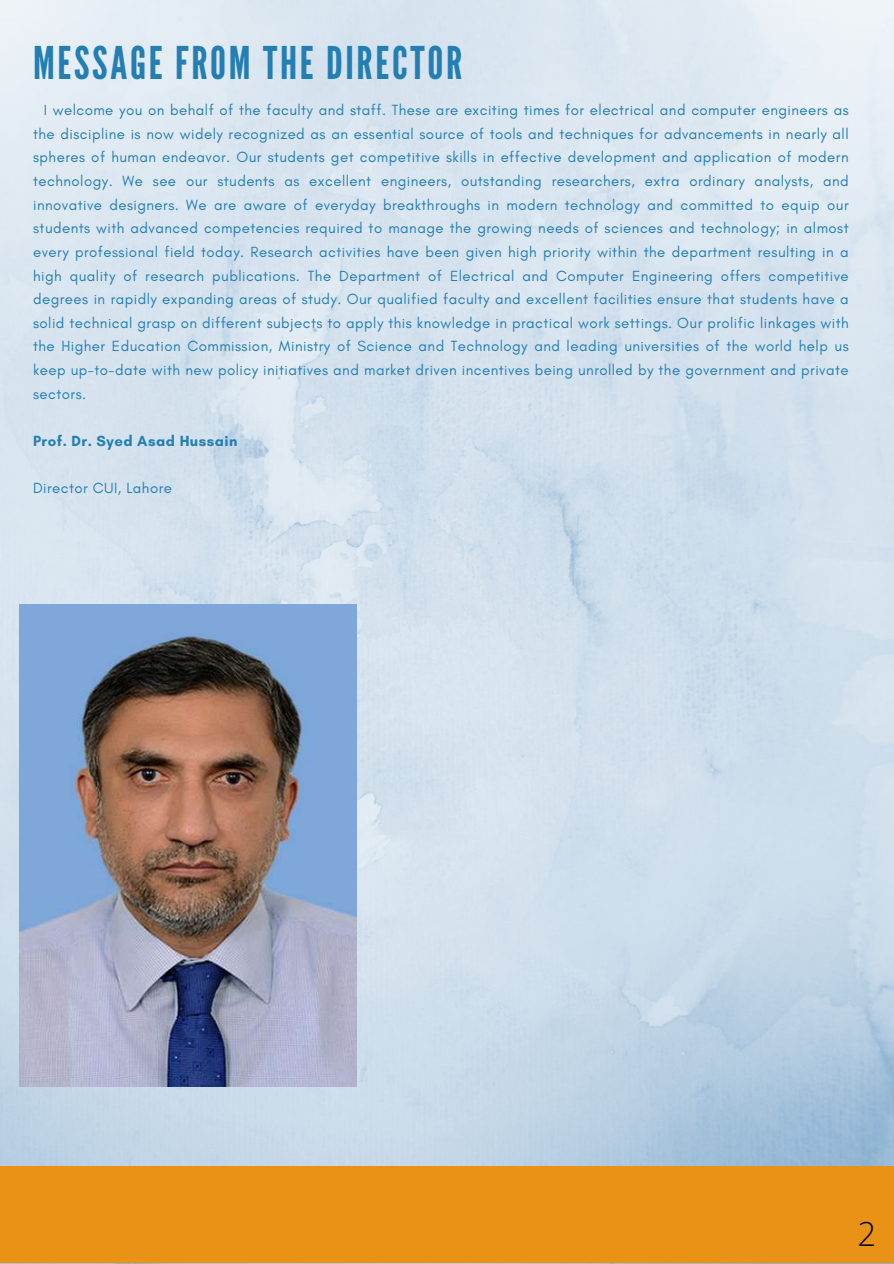
<style>
.page{position:relative;width:894px;height:1264px;background:#fff}
.page>*{position:absolute;margin:0;border:0;box-sizing:border-box;transform-origin:0 0}
.t1{font:45px "League Gothic";letter-spacing:.06em;color:#237eb4}
.t2{font:300 33px "Open Sans";color:#000}
.t3{font:15px/23.7px "Glacial Indifference";letter-spacing:.03em;color:#237eb4;text-align:justify}
.t4{font:700 15px "Glacial Indifference";letter-spacing:.03em;color:#237eb4}
</style>
<div class="page">
<img style="left:0;top:0;width:893px;height:1263px">
<img style="left:19px;top:604px;width:337px;height:482px">
<div style="left:0;top:1166px;width:893px;height:96px;background:#ea9215"></div>
<h1 class="t1" style="left:33px;top:37px;width:430px">MESSAGE FROM THE DIRECTOR</h1>
<p class="t3" style="left:33px;top:98px;width:816px;text-indent:11px">I welcome you on behalf of the faculty and staff. These are exciting times for electrical and computer engineers as the discipline is now widely recognized as an essential source of tools and techniques for advancements in nearly all spheres of human endeavor. Our students get competitive skills in effective development and application of modern technology. We see our students as excellent engineers, outstanding researchers, extra ordinary analysts, and innovative designers. We are aware of everyday breakthroughs in modern technology and committed to equip our students with advanced competencies required to manage the growing needs of sciences and technology; in almost every professional field today. Research activities have been given high priority within the department resulting in a high quality of research publications. The Department of Electrical and Computer Engineering offers competitive degrees in rapidly expanding areas of study. Our qualified faculty and excellent facilities ensure that students have a solid technical grasp on different subjects to apply this knowledge in practical work settings. Our prolific linkages with the Higher Education Commission, Ministry of Science and Technology and leading universities of the world help us keep up-to-date with new policy initiatives and market driven incentives being unrolled by the government and private sectors.</p>
<p class="t4" style="left:33px;top:432px;width:206px">Prof. Dr. Syed Asad Hussain</p>
<p class="t3" style="left:33px;top:476px;width:140px">Director CUI, Lahore</p>
<h2 class="t2" style="left:857px;top:1211px;width:20px">2</h2>
</div>
